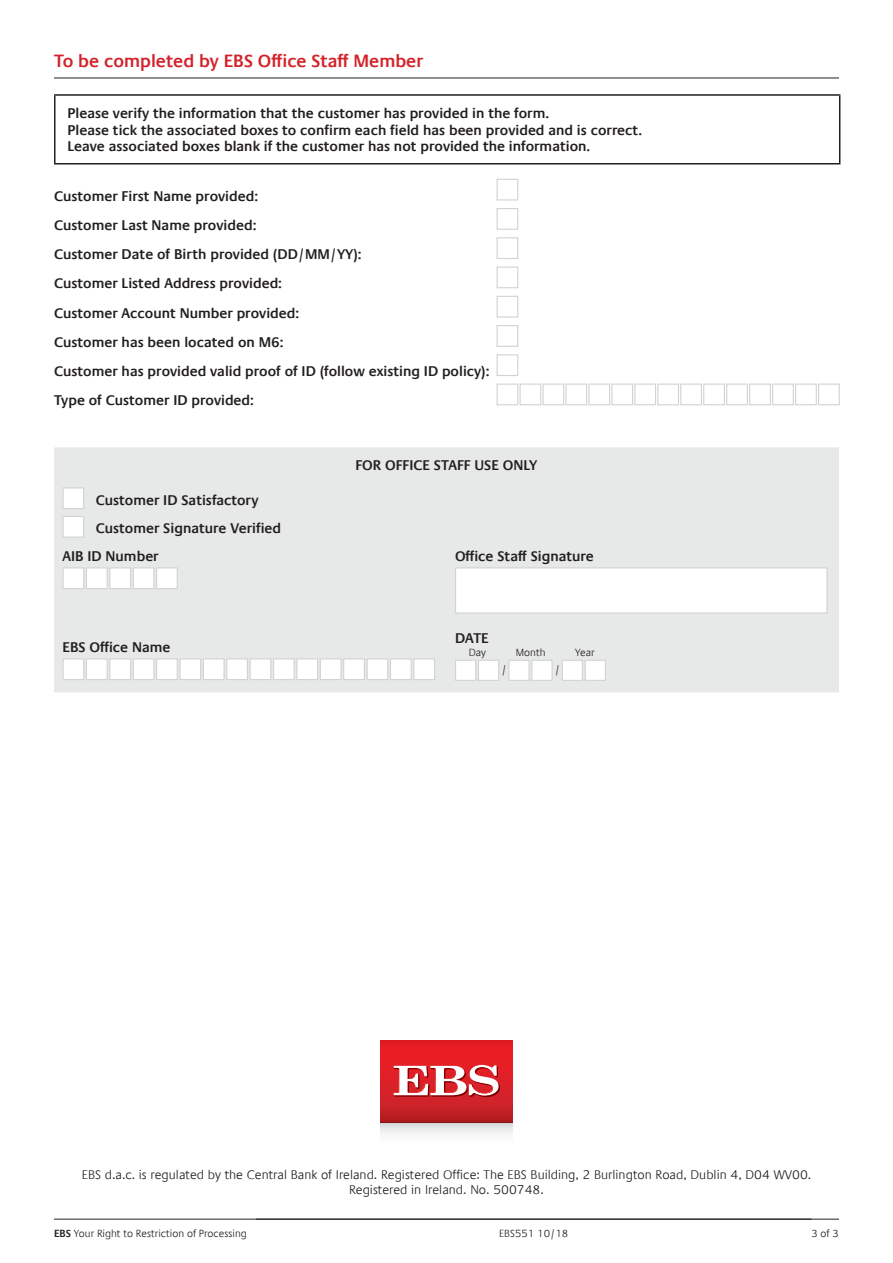
<style>
.page{position:relative;width:893px;height:1263px;background:#fff}
.page>*{position:absolute;margin:0;border:0;box-sizing:border-box;transform-origin:0 0}
.Body_Copy{font:600 18px "Praxis Com";color:#d2232a}
.Body_Copy-2{font:600 14.25px/16.5px "Praxis Com";color:#231f20}
.App_Body_Copy{font:600 14.25px "Praxis Com";color:#231f20}
.t1{font:300 12.75px/15.3px "Praxis Com";color:#231f20;text-align:center}
.App_Body_Copy-2{font:300 10.5px "Praxis Com";color:#231f20}
.s1{font-weight:600}
</style>
<div class="page">
<hr style="left:54px;top:1219px;width:785px;height:1px;background:#231f20">
<hr style="left:54px;top:78px;width:785px;height:1px;background:#231f20">
<hr style="left:54px;top:94px;width:786px;height:2px;background:#231f20">
<hr style="left:54px;top:96px;width:2px;height:67px;background:#231f20">
<hr style="left:839px;top:96px;width:1px;height:67px;background:#231f20">
<hr style="left:54px;top:163px;width:786px;height:1px;background:#231f20">
<div style="left:496px;top:179px;width:22px;height:22px;border:1px solid #d1d3d4"></div>
<div style="left:496px;top:208px;width:22px;height:22px;border:1px solid #d1d3d4"></div>
<div style="left:496px;top:237px;width:22px;height:22px;border:1px solid #d1d3d4"></div>
<div style="left:496px;top:266px;width:22px;height:22px;border:1px solid #d1d3d4"></div>
<div style="left:496px;top:296px;width:22px;height:22px;border:1px solid #d1d3d4"></div>
<div style="left:496px;top:325px;width:22px;height:22px;border:1px solid #d1d3d4"></div>
<div style="left:496px;top:354px;width:22px;height:22px;border:1px solid #d1d3d4"></div>
<div style="left:496px;top:384px;width:22px;height:21px;border:1px solid #d1d3d4"></div>
<div style="left:519px;top:384px;width:22px;height:21px;border:1px solid #d1d3d4"></div>
<div style="left:542px;top:384px;width:22px;height:21px;border:1px solid #d1d3d4"></div>
<div style="left:565px;top:384px;width:22px;height:21px;border:1px solid #d1d3d4"></div>
<div style="left:588px;top:384px;width:22px;height:21px;border:1px solid #d1d3d4"></div>
<div style="left:611px;top:384px;width:22px;height:21px;border:1px solid #d1d3d4"></div>
<div style="left:634px;top:384px;width:22px;height:21px;border:1px solid #d1d3d4"></div>
<div style="left:657px;top:384px;width:22px;height:21px;border:1px solid #d1d3d4"></div>
<div style="left:680px;top:384px;width:22px;height:21px;border:1px solid #d1d3d4"></div>
<div style="left:703px;top:384px;width:22px;height:21px;border:1px solid #d1d3d4"></div>
<div style="left:726px;top:384px;width:22px;height:21px;border:1px solid #d1d3d4"></div>
<div style="left:749px;top:384px;width:22px;height:21px;border:1px solid #d1d3d4"></div>
<div style="left:772px;top:384px;width:22px;height:21px;border:1px solid #d1d3d4"></div>
<div style="left:795px;top:384px;width:22px;height:21px;border:1px solid #d1d3d4"></div>
<div style="left:818px;top:384px;width:22px;height:21px;border:1px solid #d1d3d4"></div>
<div style="left:54px;top:447px;width:785px;height:245px;background:#e7e8e8"></div>
<div style="left:63px;top:487px;width:21px;height:22px;background:#fff;border:1px solid #d1d3d4"></div>
<div style="left:63px;top:516px;width:21px;height:22px;background:#fff;border:1px solid #d1d3d4"></div>
<div style="left:63px;top:567px;width:21px;height:22px;background:#fff;border:1px solid #d1d3d4"></div>
<div style="left:86px;top:567px;width:22px;height:22px;background:#fff;border:1px solid #d1d3d4"></div>
<div style="left:109px;top:567px;width:22px;height:22px;background:#fff;border:1px solid #d1d3d4"></div>
<div style="left:133px;top:567px;width:21px;height:22px;background:#fff;border:1px solid #d1d3d4"></div>
<div style="left:156px;top:567px;width:22px;height:22px;background:#fff;border:1px solid #d1d3d4"></div>
<div style="left:455px;top:567px;width:373px;height:47px;background:#fff;border:1px solid #d1d3d4"></div>
<div style="left:63px;top:658px;width:21px;height:22px;background:#fff;border:1px solid #d1d3d4"></div>
<div style="left:86px;top:658px;width:22px;height:22px;background:#fff;border:1px solid #d1d3d4"></div>
<div style="left:109px;top:658px;width:22px;height:22px;background:#fff;border:1px solid #d1d3d4"></div>
<div style="left:133px;top:658px;width:21px;height:22px;background:#fff;border:1px solid #d1d3d4"></div>
<div style="left:156px;top:658px;width:22px;height:22px;background:#fff;border:1px solid #d1d3d4"></div>
<div style="left:179px;top:658px;width:22px;height:22px;background:#fff;border:1px solid #d1d3d4"></div>
<div style="left:203px;top:658px;width:22px;height:22px;background:#fff;border:1px solid #d1d3d4"></div>
<div style="left:226px;top:658px;width:22px;height:22px;background:#fff;border:1px solid #d1d3d4"></div>
<div style="left:250px;top:658px;width:21px;height:22px;background:#fff;border:1px solid #d1d3d4"></div>
<div style="left:273px;top:658px;width:22px;height:22px;background:#fff;border:1px solid #d1d3d4"></div>
<div style="left:296px;top:658px;width:22px;height:22px;background:#fff;border:1px solid #d1d3d4"></div>
<div style="left:320px;top:658px;width:22px;height:22px;background:#fff;border:1px solid #d1d3d4"></div>
<div style="left:343px;top:658px;width:22px;height:22px;background:#fff;border:1px solid #d1d3d4"></div>
<div style="left:367px;top:658px;width:21px;height:22px;background:#fff;border:1px solid #d1d3d4"></div>
<div style="left:390px;top:658px;width:22px;height:22px;background:#fff;border:1px solid #d1d3d4"></div>
<div style="left:413px;top:658px;width:22px;height:22px;background:#fff;border:1px solid #d1d3d4"></div>
<div style="left:455px;top:660px;width:21px;height:21px;background:#fff;border:1px solid #d1d3d4"></div>
<div style="left:478px;top:660px;width:21px;height:21px;background:#fff;border:1px solid #d1d3d4"></div>
<div style="left:508px;top:660px;width:22px;height:21px;background:#fff;border:1px solid #d1d3d4"></div>
<div style="left:531px;top:660px;width:22px;height:21px;background:#fff;border:1px solid #d1d3d4"></div>
<div style="left:562px;top:660px;width:21px;height:21px;background:#fff;border:1px solid #d1d3d4"></div>
<div style="left:585px;top:660px;width:21px;height:21px;background:#fff;border:1px solid #d1d3d4"></div>
<svg style="left:380px;top:1040px;width:133px;height:83px;background:#d41e25"></svg>
<svg style="left:380px;top:1123px;width:133px;height:11px"></svg>
<svg style="left:393px;top:1064px;width:107px;height:33px"></svg>
<p class="Body_Copy" style="left:54px;top:50px;width:371px">To be completed by EBS Office Staff Member</p>
<p class="Body_Copy-2" style="left:68px;top:105px;width:576px">Please verify the information that the customer has provided in the form.<br>Please tick the associated boxes to confirm each field has been provided and is correct.<br>Leave associated boxes blank if the customer has not provided the information.</p>
<p class="Body_Copy-2" style="left:54px;top:187px;width:206px">Customer First Name provided:</p>
<p class="Body_Copy-2" style="left:54px;top:217px;width:204px">Customer Last Name provided:</p>
<p class="Body_Copy-2" style="left:54px;top:246px;width:309px">Customer Date of Birth provided (DD/MM/YY):</p>
<p class="Body_Copy-2" style="left:54px;top:275px;width:230px">Customer Listed Address provided:</p>
<p class="Body_Copy-2" style="left:54px;top:304px;width:247px">Customer Account Number provided:</p>
<p class="Body_Copy-2" style="left:54px;top:334px;width:231px">Customer has been located on M6:</p>
<p class="Body_Copy-2" style="left:54px;top:363px;width:437px">Customer has provided valid proof of ID (follow existing ID policy):</p>
<p class="Body_Copy-2" style="left:54px;top:392px;width:202px">Type of Customer ID provided:</p>
<p class="App_Body_Copy" style="left:355px;top:457px;width:184px">FOR OFFICE STAFF USE ONLY</p>
<p class="App_Body_Copy" style="left:96px;top:491px;width:164px">Customer ID Satisfactory</p>
<p class="App_Body_Copy" style="left:96px;top:520px;width:187px">Customer Signature Verified</p>
<p class="App_Body_Copy" style="left:63px;top:547px;width:98px">AIB ID Number</p>
<p class="App_Body_Copy" style="left:455px;top:547px;width:140px">Office Staff Signature</p>
<p class="App_Body_Copy" style="left:63px;top:638px;width:109px">EBS Office Name</p>
<p class="App_Body_Copy" style="left:455px;top:630px;width:35px">DATE</p>
<p class="App_Body_Copy-2" style="left:469px;top:647px;width:19px">Day</p>
<p class="App_Body_Copy-2" style="left:516px;top:647px;width:31px">Month</p>
<p class="App_Body_Copy-2" style="left:575px;top:647px;width:21px">Year</p>
<p class="App_Body_Copy-2" style="left:501px;top:663px;width:7px">/</p>
<p class="App_Body_Copy-2" style="left:555px;top:663px;width:7px">/</p>
<p class="t1" style="left:82px;top:1167px;width:731px">EBS d.a.c. is regulated by the Central Bank of Ireland. Registered Office: The EBS Building, 2 Burlington Road, Dublin 4, D04 WV00.<br>Registered in Ireland. No. 500748.</p>
<p class="App_Body_Copy-2" style="left:54px;top:1227px;width:194px"><span class="s1">EBS</span> Your Right to Restriction of Processing</p>
<p class="App_Body_Copy-2" style="left:499px;top:1227px;width:71px">EBS551 10/18</p>
<p class="App_Body_Copy-2" style="left:811px;top:1227px;width:29px">3 of 3</p>
</div>
